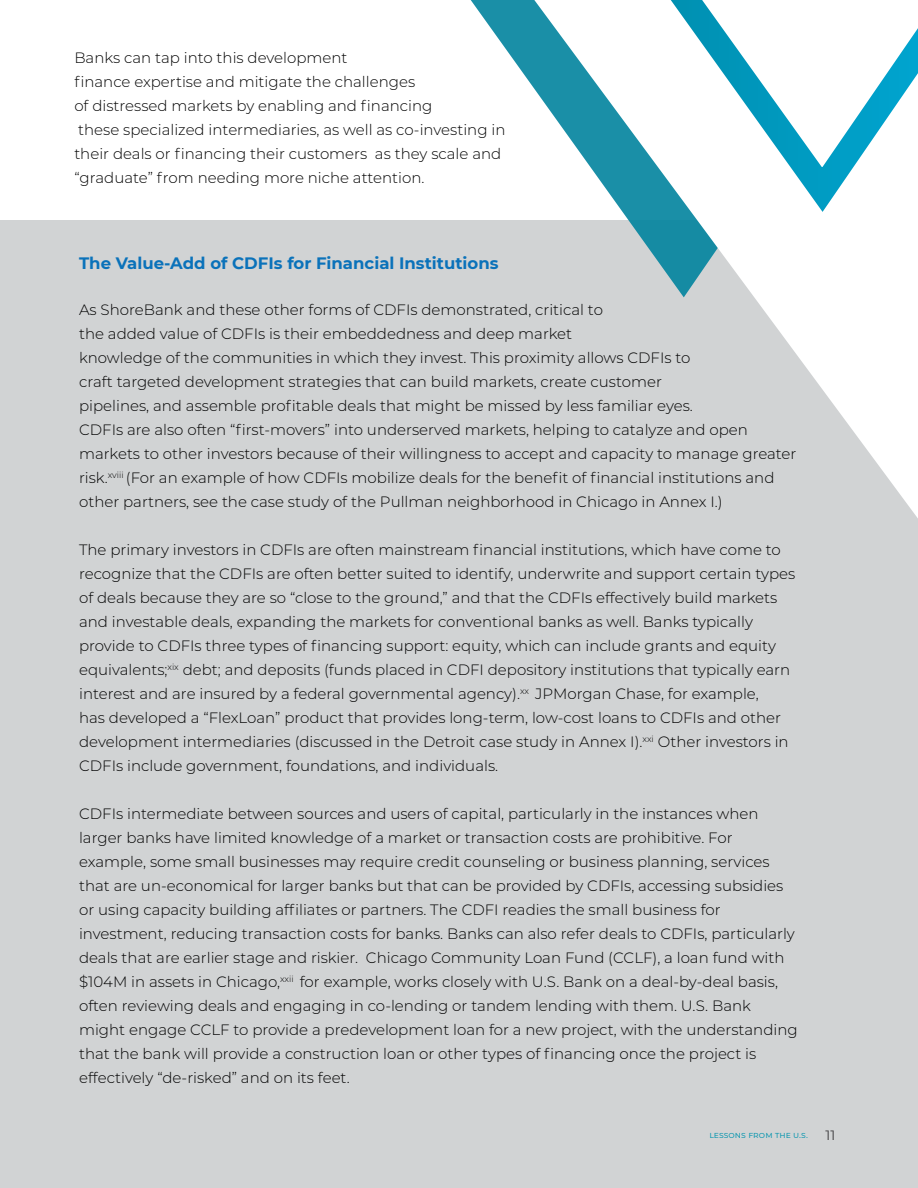
<style>
.page{position:relative;width:918px;height:1188px;background:#fff}
.page>*{position:absolute;margin:0;border:0;box-sizing:border-box;transform-origin:0 0}
.t1{font:700 16.5px "Montserrat";color:#0a72ba}
.t2{font:300 15px/24px "Montserrat";color:#000}
.t3{font:13.5px "Montserrat";color:#414042}
.t4{font:9px "Montserrat";letter-spacing:.005em;color:#0093ad}
</style>
<div class="page">
<div style="left:0;top:221px;width:918px;height:967px;background:#d1d3d4"></div>
<svg style="left:638px;top:234px;width:280px;height:284px"></svg>
<svg style="left:462px;top:0;width:456px;height:234px"></svg>
<p class="t2" style="left:74px;top:45px;width:433px">Banks can tap into this development<br>finance expertise and mitigate the challenges<br>of distressed markets by enabling and financing<br>these specialized intermediaries, as well as co-investing in their deals or financing their customers as they scale and “graduate” from needing more niche attention.</p>
<p class="t1" style="left:79px;top:251px;width:421px">The Value-Add of CDFIs for Financial Institutions</p>
<p class="t2" style="left:79px;top:297px;width:719px">As ShoreBank and these other forms of CDFIs demonstrated, critical to<br>the added value of CDFIs is their embeddedness and deep market<br>knowledge of the communities in which they invest. This proximity allows CDFIs to<br>craft targeted development strategies that can build markets, create customer<br>pipelines, and assemble profitable deals that might be missed by less familiar eyes.<br>CDFIs are also often “first-movers” into underserved markets, helping to catalyze and open markets to other investors because of their willingness to accept and capacity to manage greater risk.<sup>xviii</sup> (For an example of how CDFIs mobilize deals for the benefit of financial institutions and other partners, see the case study of the Pullman neighborhood in Chicago in Annex I.)</p>
<p class="t2" style="left:79px;top:537px;width:718px">The primary investors in CDFIs are often mainstream financial institutions, which have come to recognize that the CDFIs are often better suited to identify, underwrite and support certain types of deals because they are so “close to the ground,” and that the CDFIs effectively build markets and investable deals, expanding the markets for conventional banks as well. Banks typically provide to CDFIs three types of financing support: equity, which can include grants and equity equivalents;<sup>xix</sup> debt; and deposits (funds placed in CDFI depository institutions that typically earn interest and are insured by a federal governmental agency).<sup>xx</sup> JPMorgan Chase, for example,<br>has developed a “FlexLoan” product that provides long-term, low-cost loans to CDFIs and other development intermediaries (discussed in the Detroit case study in Annex I).<sup>xxi</sup> Other investors in CDFIs include government, foundations, and individuals.</p>
<p class="t2" style="left:79px;top:801px;width:720px">CDFIs intermediate between sources and users of capital, particularly in the instances when larger banks have limited knowledge of a market or transaction costs are prohibitive. For example, some small businesses may require credit counseling or business planning, services that are un-economical for larger banks but that can be provided by CDFIs, accessing subsidies or using capacity building affiliates or partners. The CDFI readies the small business for investment, reducing transaction costs for banks. Banks can also refer deals to CDFIs, particularly deals that are earlier stage and riskier. Chicago Community Loan Fund (CCLF), a loan fund with $104M in assets in Chicago,<sup>xxii</sup> for example, works closely with U.S. Bank on a deal-by-deal basis, often reviewing deals and engaging in co-lending or tandem lending with them. U.S. Bank might engage CCLF to provide a predevelopment loan for a new project, with the understanding that the bank will provide a construction loan or other types of financing once the project is effectively “de-risked” and on its feet.</p>
<p class="t4" style="left:709px;top:1129px;width:100px">Lessons from the U.S.</p>
<p class="t3" style="left:826px;top:1126px;width:11px">11</p>
</div>
